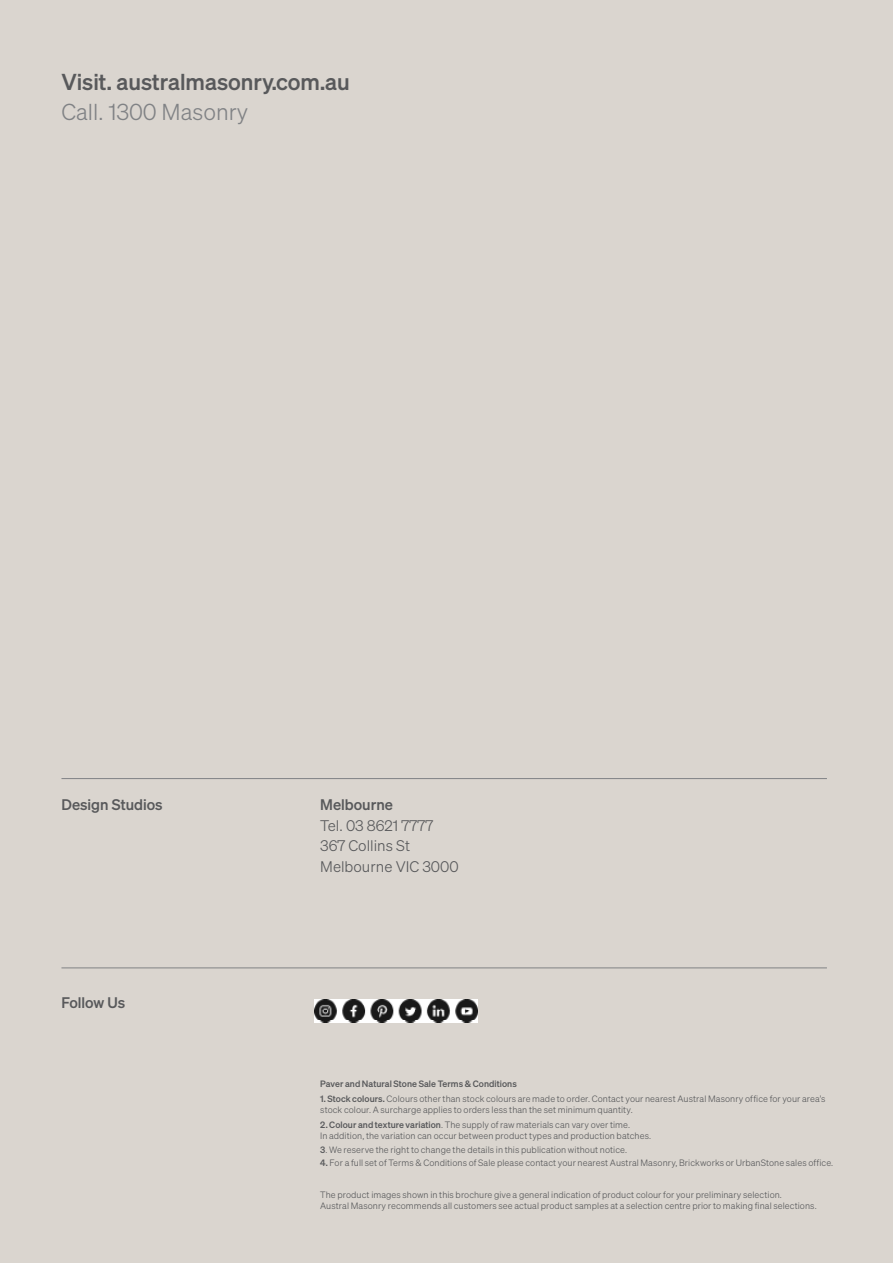
<style>
.page{position:relative;width:893px;height:1263px;background:#dad5cf}
.page>*{position:absolute;margin:0;border:0;box-sizing:border-box;transform-origin:0 0}
.t1{font:22.5px "Sohne Kraftig";color:#58595b}
.t2{font:22.5px "Sohne Leicht";color:#808285}
.t3{font:15px/20.7px "Sohne Leicht";color:#58595b}
.t4{font:15px "Sohne Kraftig";color:#58595b}
.t5{font:9px/11.2px "Sohne Leicht";letter-spacing:.005em;color:#58595b}
.t6{font:9px "Sohne Kraftig";letter-spacing:.005em;color:#58595b}
.s1{font-family:"Sohne Kraftig"}
</style>
<div class="page">
<img style="left:315px;top:1000px;width:162px;height:22px">
<hr style="left:61px;top:967px;width:766px;height:1px;background:#808285">
<hr style="left:61px;top:778px;width:766px;height:1px;background:#808285">
<h1 class="t1" style="left:62px;top:68px;width:290px">Visit. australmasonry.com.au</h1>
<h1 class="t2" style="left:62px;top:99px;width:188px">Call. 1300 Masonry</h1>
<h2 class="t4" style="left:62px;top:795px;width:103px">Design Studios</h2>
<h2 class="t4" style="left:62px;top:993px;width:65px">Follow Us</h2>
<h2 class="t4" style="left:320px;top:795px;width:74px">Melbourne</h2>
<h2 class="t3" style="left:320px;top:815px;width:140px">Tel. 03 8621 7777<br>367 Collins St<br>Melbourne VIC 3000</h2>
<p class="t6" style="left:320px;top:1078px;width:198px">Paver and Natural Stone Sale Terms &amp; Conditions</p>
<p class="t5" style="left:320px;top:1093px;width:507px"><span class="s1">1. Stock colours.</span> Colours other than stock colours are made to order. Contact your nearest Austral Masonry office for your area’s stock colour. A surcharge applies to orders less than the set minimum quantity.</p>
<p class="t5" style="left:320px;top:1119px;width:332px"><span class="s1">2. Colour and texture variation</span>. The supply of raw materials can vary over time.<br>In addition, the variation can occur between product types and production batches.</p>
<p class="t5" style="left:320px;top:1144px;width:308px"><span class="s1">3</span>. We reserve the right to change the details in this publication without notice.</p>
<p class="t5" style="left:320px;top:1157px;width:515px"><span class="s1">4.</span> For a full set of Terms &amp; Conditions of Sale please contact your nearest Austral Masonry, Brickworks or UrbanStone sales office.</p>
<p class="t5" style="left:320px;top:1189px;width:498px">The product images shown in this brochure give a general indication of product colour for your preliminary selection.<br>Austral Masonry recommends all customers see actual product samples at a selection centre prior to making final selections.</p>
</div>
